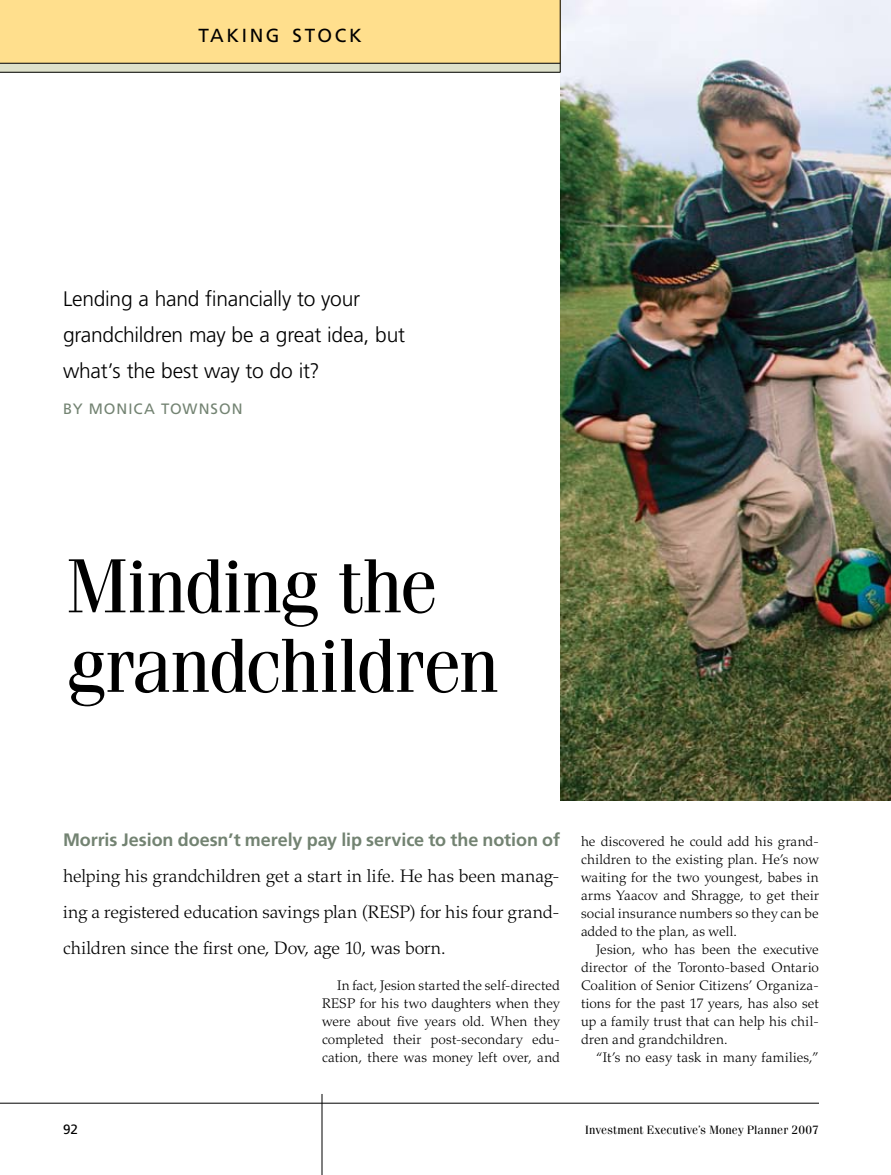
<style>
.page{position:relative;width:891px;height:1175px;background:#fff}
.page>*{position:absolute;margin:0;border:0;box-sizing:border-box;transform-origin:0 0}
.t1{font:76.5px/79.5px "Fenice";letter-spacing:-.025em;color:#000}
.t2{font:300 21px/36px "Frutiger";letter-spacing:-.015em;color:#000}
.t3{font:18.9px "Frutiger";letter-spacing:.14em;color:#000}
.t4{font:300 18px/36px "Palatino";letter-spacing:-.005em;color:#000;text-align:justify}
.t5{font:700 18px "Frutiger";letter-spacing:-.005em;color:#738372}
.t6{font:15px "Frutiger";letter-spacing:.065em;color:#738372}
.t7{font:300 13.8px/18px "Palatino";letter-spacing:.01em;color:#000;text-align:justify}
.t8{font:13.5px "Frutiger";color:#000}
.t9{font:12px "Fenice";letter-spacing:.01em;color:#000}
</style>
<div class="page">
<hr style="left:0;top:1102px;width:819px;height:1px;background:#000">
<hr style="left:322px;top:1094px;width:1px;height:80px;background:#000">
<img style="left:560px;top:0;width:331px;height:800px">
<div style="left:0;top:0;width:560px;height:63px;background:#ffdf8d"></div>
<div style="left:0;top:63px;width:560px;height:9px;background:#dee1cb"></div>
<hr style="left:560px;top:0;width:1px;height:72px;background:#000">
<hr style="left:0;top:63px;width:560px;height:1px;background:#000">
<hr style="left:0;top:72px;width:560px;height:1px;background:#000">
<h3 class="t3" style="left:198px;top:24px;width:165px">TAKING STOCK</h3>
<h2 class="t2" style="left:63px;top:281px;width:344px">Lending a hand financially to your grandchildren may be a great idea, but what’s the best way to do it?</h2>
<p class="t6" style="left:63px;top:400px;width:181px">BY MONICA TOWNSON</p>
<h1 class="t1" style="left:67px;top:544px;width:434px">Minding the grandchildren</h1>
<h3 class="t5" style="left:63px;top:829px;width:499px">Morris Jesion doesn’t merely pay lip service to the notion of</h3>
<h3 class="t4" style="left:63px;top:858px;width:499px">helping his grandchildren get a start in life. He has been manag&shy;ing a registered education savings plan (RESP) for his four grand&shy;children since the first one, Dov, age 10, was born.</h3>
<p class="t7" style="left:322px;top:977px;width:240px;text-indent:15px">In fact, Jesion started the self-directed RESP for his two daughters when they were about five years old. When they completed their post-secondary edu&shy;cation, there was money left over, and</p>
<p class="t7" style="left:581px;top:833px;width:240px">he discovered he could add his grand&shy;children to the existing plan. He’s now waiting for the two youngest, babes in arms Yaacov and Shragge, to get their social insurance numbers so they can be added to the plan, as well.</p>
<p class="t7" style="left:581px;top:941px;width:240px;text-indent:15px">Jesion, who has been the executive director of the Toronto-based Ontario Coalition of Senior Citizens’ Organiza&shy;tions for the past 17 years, has also set up a family trust that can help his chil&shy;dren and grandchildren.</p>
<p class="t7" style="left:596px;top:1049px;width:224px">“It’s no easy task in many families,”</p>
<p class="t8" style="left:63px;top:1121px;width:16px">92</p>
<p class="t9" style="left:585px;top:1123px;width:235px">Investment Executive’s Money Planner 2007</p>
</div>
